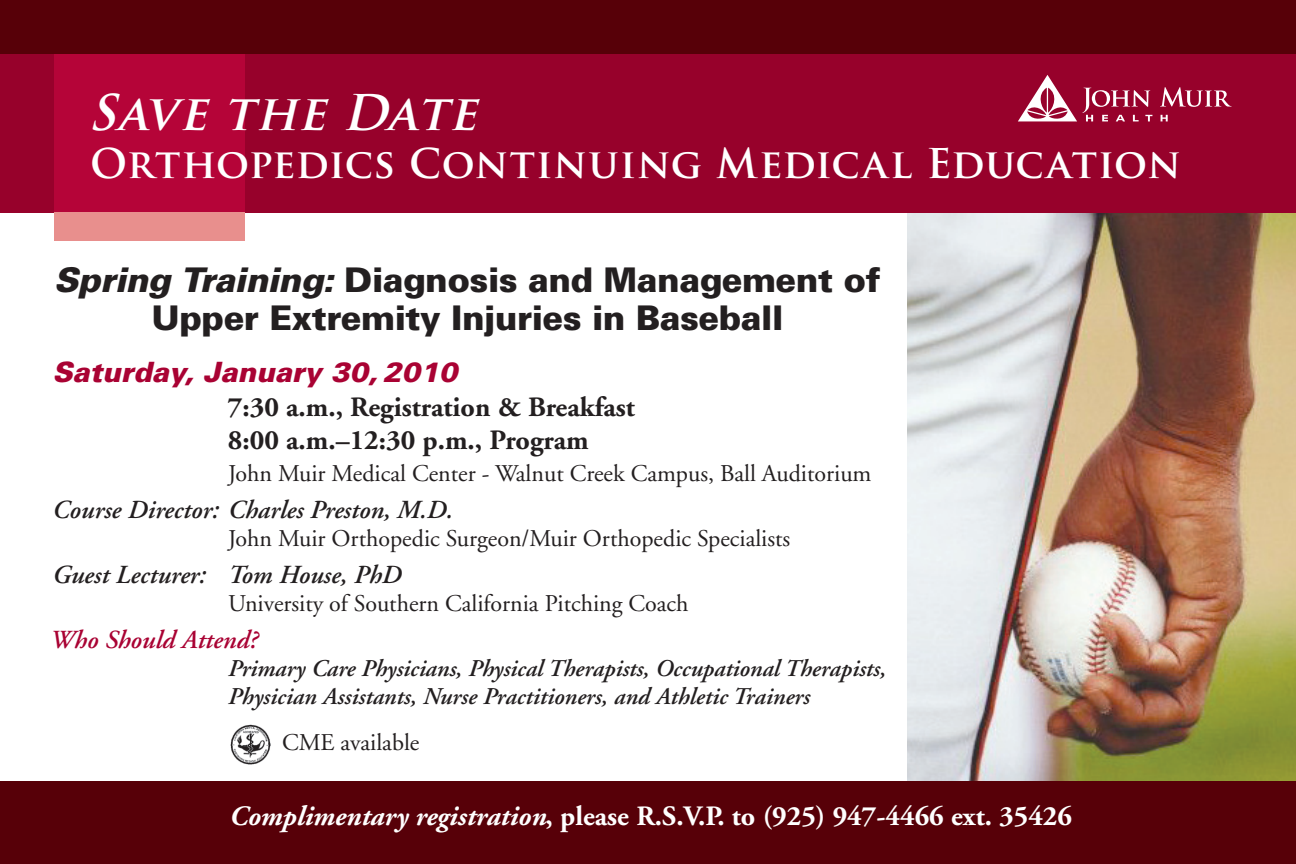
<style>
.page{position:relative;width:1296px;height:864px;background:#fff}
.page>*{position:absolute;margin:0;border:0;box-sizing:border-box;transform-origin:0 0}
.t1{font:italic 700 48px "Trajan Pro";color:#fff}
.t2{font:700 40px "Trajan Pro";letter-spacing:.005em;color:#fff}
.t3{font:900 34px/38px "Univers";letter-spacing:-.015em;color:#231f20;text-align:center}
.t4{font:700 28px "Adobe Garamond";color:#fff}
.t5{font:700 28px/33.6px "Adobe Garamond";color:#231f20}
.t6{font:italic 900 28px "Univers";color:#a90233}
.t7{font:italic 600 26px "Adobe Garamond";color:#231f20}
.t8{font:italic 600 26px "Adobe Garamond";color:#a90233}
.t9{font:24px "Adobe Garamond";color:#231f20}
.t10{font:italic 600 24px/28px "Adobe Garamond";letter-spacing:-.005em;color:#231f20}
.s1{font-style:italic}
</style>
<div class="page">
<img style="left:907px;top:212px;width:389px;height:570px">
<div style="left:0;top:52px;width:1296px;height:160px;background:#97012b"></div>
<svg style="left:1160px;top:87px;width:72px;height:20px"></svg>
<svg style="left:1161px;top:115px;width:7px;height:6px"></svg>
<svg style="left:1018px;top:75px;width:134px;height:46px"></svg>
<div style="left:0;top:782px;width:1296px;height:82px;background:#570008"></div>
<div style="left:0;top:0;width:1296px;height:54px;background:#570008"></div>
<div style="left:54px;top:54px;width:190px;height:158px;background:#b50438"></div>
<div style="left:54px;top:212px;width:190px;height:29px;background:#e88f8d"></div>
<img style="left:230px;top:725px;width:40px;height:40px">
<h1 class="t1" style="left:88px;top:83px;width:404px">Save the Date</h1>
<h2 class="t2" style="left:90px;top:139px;width:1092px">Orthopedics Continuing Medical Education</h2>
<h3 class="t3" style="left:54px;top:260px;width:828px"><span class="s1">Spring Training:</span> Diagnosis and Management of<br>Upper Extremity Injuries in Baseball</h3>
<p class="t6" style="left:52px;top:355px;width:407px">Saturday, January 30, 2010</p>
<p class="t5" style="left:228px;top:390px;width:408px">7:30 a.m., Registration &amp; Breakfast<br>8:00 a.m.–12:30 p.m., Program</p>
<p class="t9" style="left:228px;top:460px;width:645px">John Muir Medical Center - Walnut Creek Campus, Ball Auditorium</p>
<p class="t7" style="left:53px;top:495px;width:402px">Course Director: Charles Preston, M.D.</p>
<p class="t9" style="left:228px;top:525px;width:564px">John Muir Orthopedic Surgeon/Muir Orthopedic Specialists</p>
<p class="t7" style="left:53px;top:560px;width:351px">Guest Lecturer: Tom House, PhD</p>
<p class="t9" style="left:228px;top:590px;width:462px">University of Southern California Pitching Coach</p>
<p class="t8" style="left:50px;top:625px;width:209px">Who Should Attend?</p>
<p class="t10" style="left:228px;top:655px;width:660px">Primary Care Physicians, Physical Therapists, Occupational Therapists,<br>Physician Assistants, Nurse Practitioners, and Athletic Trainers</p>
<p class="t9" style="left:282px;top:729px;width:139px">CME available</p>
<p class="t4" style="left:229px;top:801px;width:845px"><span class="s1">Complimentary registration</span>, please R.S.V.P. to (925) 947-4466 ext. 35426</p>
</div>
